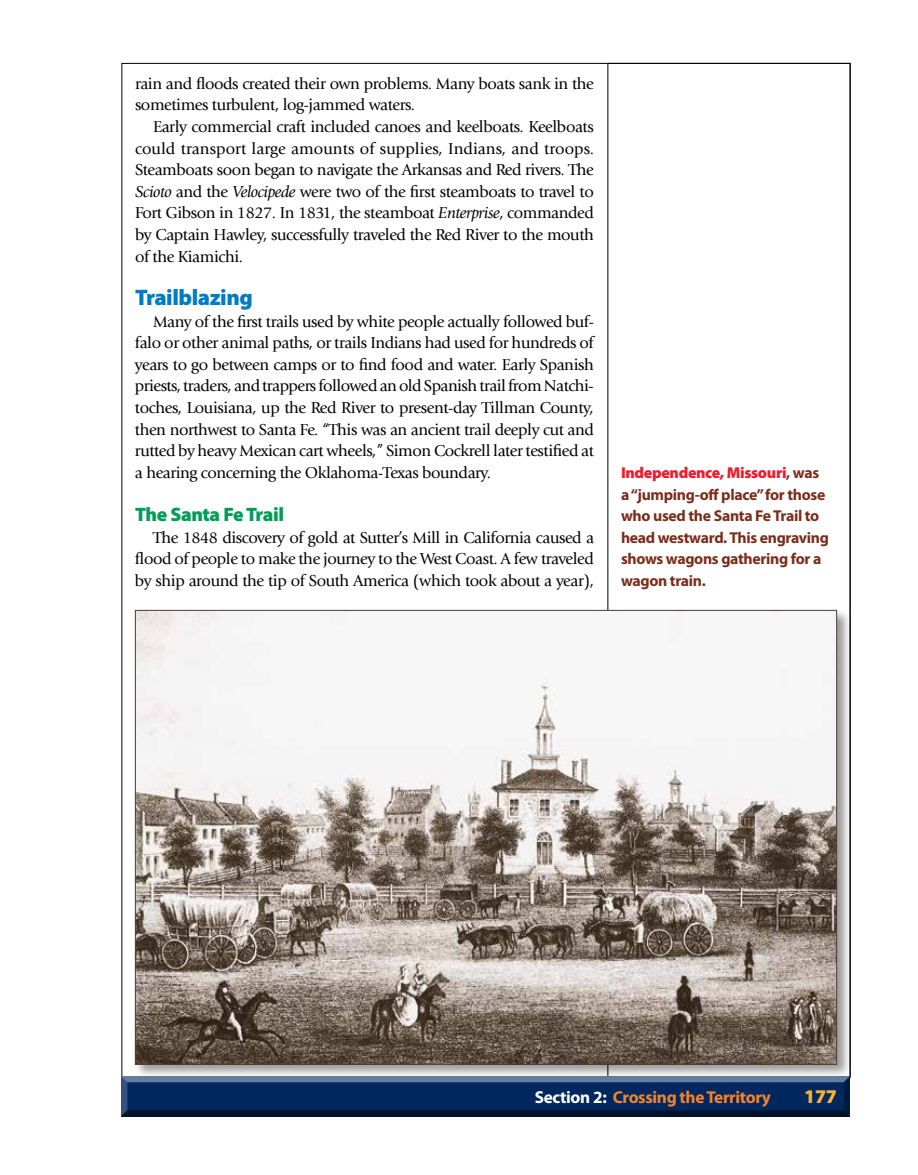
<style>
.page{position:relative;width:918px;height:1175px;background:#fff}
.page>*{position:absolute;margin:0;border:0;box-sizing:border-box;transform-origin:0 0}
.t1{font:900 22.5px "Myriad Pro";letter-spacing:-.02em;color:#007cc3}
.t2{font:900 19.5px "Myriad Pro";letter-spacing:-.02em;color:#009d57}
.t3{font:900 19.5px "Myriad Pro";color:#fcb333}
.t4{font:700 17.25px "Myriad Pro";letter-spacing:-.02em;color:#f5822b}
.t5{font:16.5px/21.6px "Giovanni";letter-spacing:-.025em;color:#000;text-align:justify}
.t6{font:700 15.75px/21.6px "Myriad Pro";letter-spacing:-.02em;color:#7b2d19}
.s1{font-style:italic}
.s2{font-weight:900;color:#ed1c2e}
.s3{color:#fff}
</style>
<div class="page">
<div style="left:120px;top:1074px;width:732px;height:43px;background:#000;opacity:.75"></div>
<div style="left:133px;top:608px;width:718px;height:471px;background:#000;opacity:.4"></div>
<img style="left:137px;top:612px;width:698px;height:450px">
<p class="t5" style="left:135px;top:73px;width:460px">rain and floods created their own problems. Many boats sank in the sometimes turbulent, log-jammed waters.</p>
<p class="t5" style="left:135px;top:116px;width:461px;text-indent:18px">Early commercial craft included canoes and keelboats. Keelboats could transport large amounts of supplies, Indians, and troops.<br>Steamboats soon began to navigate the Arkansas and Red rivers. The <span class="s1">Scioto</span> and the <span class="s1">Velocipede</span> were two of the first steamboats to travel to Fort Gibson in 1827. In 1831, the steamboat <span class="s1">Enterprise</span>, commanded by Captain Hawley, successfully traveled the Red River to the mouth of the Kiamichi.</p>
<h1 class="t1" style="left:135px;top:282px;width:119px">Trailblazing</h1>
<p class="t5" style="left:135px;top:310px;width:460px;text-indent:18px">Many of the first trails used by white people actually followed buf&shy;falo or other animal paths, or trails Indians had used for hundreds of years to go between camps or to find food and water. Early Spanish priests, traders, and trappers followed an old Spanish trail from Natchi&shy;toches, Louisiana, up the Red River to present-day Tillman County, then northwest to Santa Fe. “This was an ancient trail deeply cut and rutted by heavy Mexican cart wheels,” Simon Cockrell later testified at a hearing concerning the Oklahoma-Texas boundary.</p>
<p class="t2" style="left:135px;top:501px;width:151px">The Santa Fe Trail</p>
<p class="t5" style="left:135px;top:526px;width:460px;text-indent:18px">The 1848 discovery of gold at Sutter’s Mill in California caused a flood of people to make the journey to the West Coast. A few traveled by ship around the tip of South America (which took about a year),</p>
<p class="t6" style="left:621px;top:461px;width:210px"><span class="s2">Independence, Missouri</span>, was a “jumping-off place” for those who used the Santa Fe Trail to head westward. This engraving shows wagons gathering for a wagon train.</p>
<p class="t4" style="left:535px;top:1085px;width:238px"><span class="s3">Section 2:</span> Crossing the Territory</p>
<p class="t3" style="left:804px;top:1083px;width:34px">177</p>
</div>
